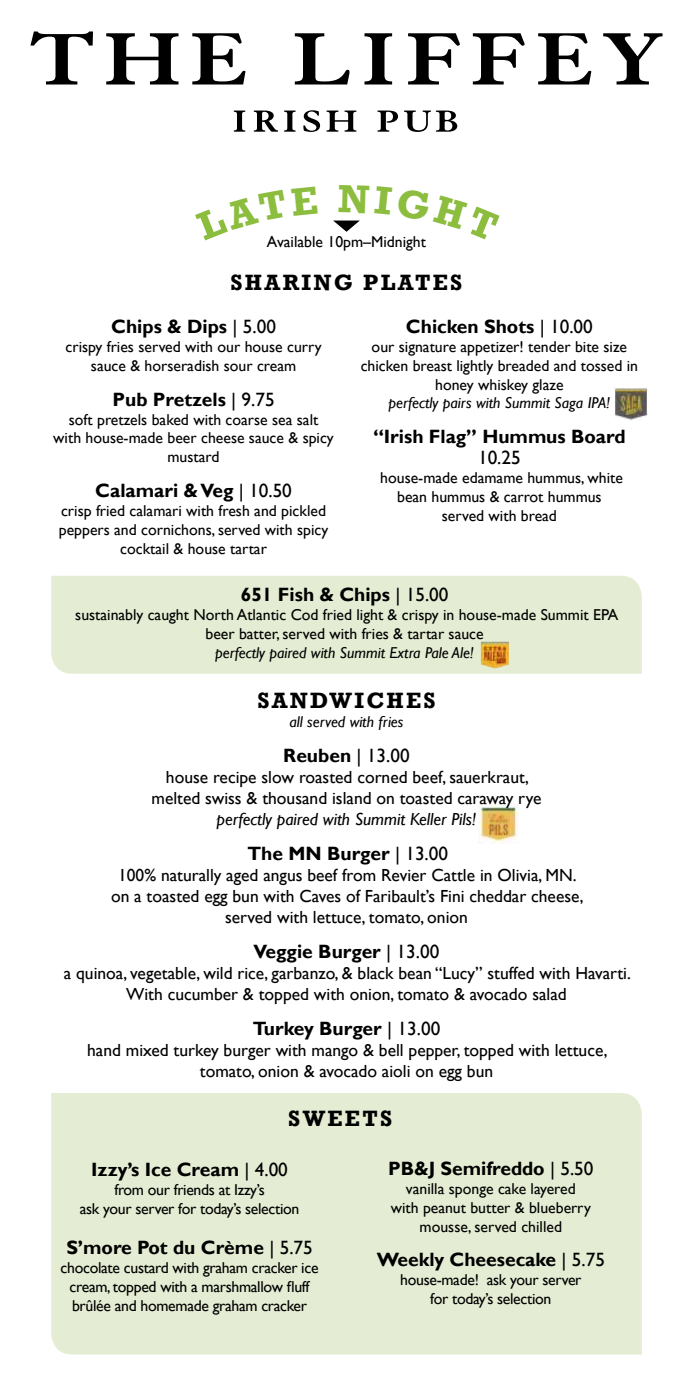
<style>
.page{position:relative;width:693px;height:1386px;background:#fff}
.page>*{position:absolute;margin:0;border:0;box-sizing:border-box;transform-origin:0 0}
.t1{font:700 22.75px "Rockwell";letter-spacing:.1em;color:#000}
.t2{font:700 19.25px "Gill Sans";color:#000}
.t3{font:19.25px "Gill Sans";color:#000}
.t4{font:17.5px/21px "Gill Sans";color:#000;text-align:center}
.t5{font:italic 17.5px "Gill Sans";color:#000}
.t6{font:15.75px/18.9px "Gill Sans";color:#000;text-align:center}
.t7{font:15.75px/18.9px "Gill Sans";letter-spacing:-.02em;color:#000;text-align:center}
.t8{font:15.75px/18.9px "Gill Sans";color:#000;text-align:center}
.t9{font:italic 15.75px "Gill Sans";color:#000}
.s1{font-style:inherit}
.s2{font-weight:400}
</style>
<div class="page">
<img style="left:478px;top:805px;width:40px;height:38px">
<svg style="left:30px;top:32px;width:63px;height:53px"></svg>
<svg style="left:106px;top:33px;width:73px;height:52px"></svg>
<svg style="left:192px;top:33px;width:53px;height:52px"></svg>
<svg style="left:295px;top:33px;width:54px;height:52px"></svg>
<svg style="left:365px;top:33px;width:27px;height:52px"></svg>
<svg style="left:408px;top:33px;width:52px;height:52px"></svg>
<svg style="left:473px;top:33px;width:52px;height:52px"></svg>
<svg style="left:538px;top:33px;width:53px;height:52px"></svg>
<svg style="left:603px;top:33px;width:60px;height:52px"></svg>
<svg style="left:234px;top:111px;width:11px;height:21px"></svg>
<svg style="left:254px;top:111px;width:24px;height:21px"></svg>
<svg style="left:284px;top:111px;width:12px;height:21px"></svg>
<svg style="left:303px;top:110px;width:17px;height:22px"></svg>
<svg style="left:327px;top:111px;width:29px;height:21px"></svg>
<svg style="left:378px;top:111px;width:20px;height:21px"></svg>
<svg style="left:404px;top:111px;width:53px;height:21px"></svg>
<div style="left:51px;top:576px;width:591px;height:98px;background:#e4edd3"></div>
<div style="left:51px;top:1093px;width:591px;height:261px;background:#e4edd3"></div>
<img style="left:615px;top:388px;width:33px;height:33px">
<img style="left:481px;top:642px;width:28px;height:27px">
<svg style="left:333px;top:220px;width:27px;height:12px"></svg>
<p class="t6" style="left:267px;top:233px;width:161px">Available 10pm<span class="s1">–</span>Midnight</p>
<h1 class="t1" style="left:231px;top:269px;width:233px">SHARING PLATES</h1>
<p class="t2" style="left:111px;top:315px;width:166px">Chips &amp; Dips <span class="s2">| 5.00</span></p>
<p class="t6" style="left:66px;top:337px;width:258px">crispy fries served with our house curry sauce &amp; horseradish sour cream</p>
<p class="t2" style="left:112px;top:388px;width:164px">Pub Pretzels <span class="s2">| 9.75</span></p>
<p class="t6" style="left:53px;top:410px;width:282px">soft pretzels baked with coarse sea salt with house-made beer cheese sauce &amp; spicy mustard</p>
<p class="t2" style="left:95px;top:479px;width:198px">Calamari &amp; Veg <span class="s2">| 10.50</span></p>
<p class="t6" style="left:59px;top:502px;width:271px">crisp fried calamari with fresh and pickled peppers and cornichons, served with spicy cocktail &amp; house tartar</p>
<p class="t2" style="left:406px;top:315px;width:188px">Chicken Shots <span class="s2">| 10.00</span></p>
<p class="t6" style="left:361px;top:337px;width:279px">our signature appetizer! tender bite size chicken breast lightly breaded and tossed in honey whiskey glaze</p>
<p class="t9" style="left:389px;top:394px;width:223px">perfectly pairs with Summit Saga IPA!</p>
<p class="t2" style="left:373px;top:425px;width:254px">“Irish Flag” Hummus Board</p>
<p class="t3" style="left:478px;top:447px;width:44px">10.25</p>
<p class="t8" style="left:380px;top:468px;width:244px">house-made edamame hummus, white bean hummus &amp; carrot hummus served with bread</p>
<p class="t2" style="left:241px;top:583px;width:209px">651 Fish &amp; Chips <span class="s2">| 15.00</span></p>
<p class="t6" style="left:75px;top:605px;width:545px">sustainably caught North Atlantic Cod fried light &amp; crispy in house-made Summit EPA beer batter, served with fries &amp; tartar sauce</p>
<p class="t9" style="left:215px;top:643px;width:260px">perfectly paired with Summit Extra Pale Ale!</p>
<h1 class="t1" style="left:257px;top:686px;width:180px">SANDWICHES</h1>
<p class="t9" style="left:290px;top:712px;width:115px">all served with fries</p>
<p class="t2" style="left:283px;top:743px;width:128px">Reuben <span class="s2">| 13.00</span></p>
<p class="t4" style="left:152px;top:766px;width:391px">house recipe slow roasted corned beef, sauerkraut, melted swiss &amp; thousand island on toasted caraway rye</p>
<p class="t5" style="left:217px;top:808px;width:261px">perfectly paired with Summit Keller Pils!</p>
<p class="t2" style="left:247px;top:841px;width:202px">The MN Burger <span class="s2">| 13.00</span></p>
<p class="t4" style="left:111px;top:864px;width:474px">100% naturally aged angus beef from Revier Cattle in Olivia, MN. on a toasted egg bun with Caves of Faribault’s Fini cheddar cheese, served with lettuce, tomato, onion</p>
<p class="t2" style="left:254px;top:939px;width:187px">Veggie Burger <span class="s2">| 13.00</span></p>
<p class="t4" style="left:64px;top:962px;width:569px">a quinoa, vegetable, wild rice, garbanzo, &amp; black bean “Lucy” stuffed with Havarti.<br>With cucumber &amp; topped with onion, tomato &amp; avocado salad</p>
<p class="t2" style="left:253px;top:1016px;width:189px">Turkey Burger <span class="s2">| 13.00</span></p>
<p class="t4" style="left:87px;top:1039px;width:522px">hand mixed turkey burger with mango &amp; bell pepper, topped with lettuce, tomato, onion &amp; avocado aioli on egg bun</p>
<h1 class="t1" style="left:288px;top:1105px;width:105px">SWEETS</h1>
<p class="t2" style="left:91px;top:1158px;width:198px">Izzy’s Ice Cream <span class="s2">| 4.00</span></p>
<p class="t7" style="left:80px;top:1180px;width:221px">from our friends at Izzy’s<br>ask your server for today’s selection</p>
<p class="t2" style="left:66px;top:1236px;width:248px">S’more Pot du Crème <span class="s2">| 5.75</span></p>
<p class="t7" style="left:61px;top:1259px;width:259px">chocolate custard with graham cracker ice cream, topped with a marshmallow fluff brûlée and homemade graham cracker</p>
<p class="t2" style="left:388px;top:1157px;width:207px">PB&amp;J Semifreddo <span class="s2">| 5.50</span></p>
<p class="t8" style="left:391px;top:1179px;width:202px">vanilla sponge cake layered with peanut butter &amp; blueberry mousse, served chilled</p>
<p class="t2" style="left:377px;top:1248px;width:230px">Weekly Cheesecake <span class="s2">| 5.75</span></p>
<p class="t7" style="left:400px;top:1270px;width:183px">house-made! ask your server for today’s selection</p>
</div>
